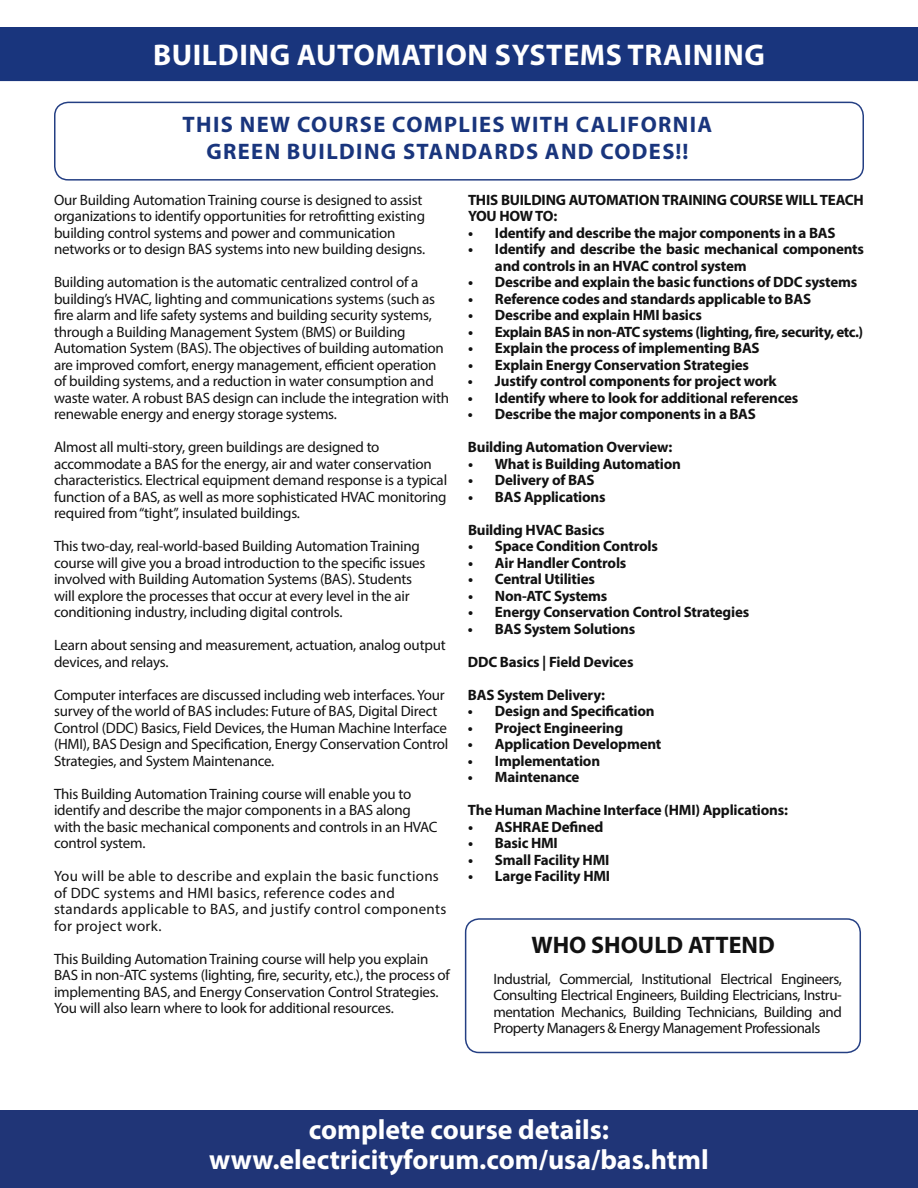
<style>
.page{position:relative;width:918px;height:1188px;background:#fff}
.page>*{position:absolute;margin:0;border:0;box-sizing:border-box;transform-origin:0 0}
.t1{font:700 30px "Myriad Pro";letter-spacing:.02em;color:#fff}
.t2{font:700 27.9px/29.7px "Myriad Pro";color:#fff;text-align:center}
.t3{font:700 24px "Myriad Pro";color:#121212}
.t4{font:700 22.5px "Myriad Pro";letter-spacing:.06em;color:#19357d}
.t5{font:15px/16.5px "Myriad Pro";letter-spacing:-.015em;color:#121212}
.t6{font:700 15px/16.5px "Myriad Pro";letter-spacing:-.015em;color:#121212}
.t7{font:15px/16.5px "Myriad Pro";letter-spacing:.02em;color:#121212}
</style>
<div class="page">
<div style="left:0;top:27px;width:918px;height:54px;background:#19357d"></div>
<div style="left:54px;top:102px;width:810px;height:79px;border:2px solid #19357d;border-radius:14px"></div>
<div style="left:465px;top:918px;width:396px;height:135px;border:2px solid #19357d;border-radius:14px"></div>
<div style="left:0;top:1110px;width:918px;height:78px;background:#203577"></div>
<h1 class="t1" style="left:153px;top:36px;width:613px">building automation systems training</h1>
<h3 class="t4" style="left:183px;top:110px;width:131px">THIS NEW COUR</h3>
<h3 class="t4" style="left:360px;top:110px;width:50px">SE COM</h3>
<h3 class="t4" style="left:444px;top:110px;width:211px">PLIES WITH CALI FORNI</h3>
<h3 class="t4" style="left:698px;top:110px;width:16px">A</h3>
<h3 class="t4" style="left:207px;top:137px;width:16px">GREEN</h3>
<h3 class="t4" style="left:287px;top:137px;width:30px">BUILDING</h3>
<h3 class="t4" style="left:403px;top:137px;width:214px">STANDARDS AND CODE</h3>
<h3 class="t4" style="left:662px;top:137px;width:28px">S!!</h3>
<p class="t5" style="left:54px;top:191px;width:373px">Our Building Automation Training course is designed to assist organizations to identify opportunities for retrofitting existing building control systems and power and communication networks or to design BAS systems into new building designs.</p>
<p class="t5" style="left:54px;top:274px;width:397px">Building automation is the automatic centralized control of a building’s HVAC, lighting and communications systems (such as fire alarm and life safety systems and building security systems, through a Building Management System (BMS) or Building Automation System (BAS). The objectives of building automation are improved comfort, energy management, efficient operation of building systems, and a reduction in water consumption and waste water. A robust BAS design can include the integration with renewable energy and energy storage systems.</p>
<p class="t5" style="left:54px;top:439px;width:395px">Almost all multi-story, green buildings are designed to accommodate a BAS for the energy, air and water conservation characteristics. Electrical equipment demand response is a typical function of a BAS, as well as more sophisticated HVAC monitoring required from “tight”, insulated buildings.</p>
<p class="t5" style="left:54px;top:538px;width:373px">This two-day, real-world-based Building Automation Training course will give you a broad introduction to the specific issues involved with Building Automation Systems (BAS). Students will explore the processes that occur at every level in the air conditioning industry, including digital controls.</p>
<p class="t5" style="left:54px;top:637px;width:393px">Learn about sensing and measurement, actuation, analog output devices, and relays.</p>
<p class="t5" style="left:54px;top:686px;width:396px">Computer interfaces are discussed including web interfaces. Your survey of the world of BAS includes: Future of BAS, Digital Direct Control (DDC) Basics, Field Devices, the Human Machine Interface (HMI), BAS Design and Specification, Energy Conservation Control Strategies, and System Maintenance.</p>
<p class="t5" style="left:54px;top:785px;width:385px">This Building Automation Training course will enable you to identify and describe the major components in a BAS along with the basic mechanical components and controls in an HVAC control system.</p>
<p class="t7" style="left:54px;top:868px;width:394px">You will be able to describe and explain the basic functions of DDC systems and HMI basics, reference codes and standards applicable to BAS, and justify control components for project work.</p>
<p class="t5" style="left:54px;top:950px;width:398px">This Building Automation Training course will help you explain BAS in non-ATC systems (lighting, fire, security, etc.), the process of implementing BAS, and Energy Conservation Control Strategies.<br>You will also learn where to look for additional resources.</p>
<p class="t6" style="left:468px;top:191px;width:51px">THIS BUILDING</p>
<p class="t6" style="left:569px;top:191px;width:20px">AUTOM</p>
<p class="t6" style="left:618px;top:191px;width:18px">ATION</p>
<p class="t6" style="left:662px;top:191px;width:35px">TRAINING</p>
<p class="t6" style="left:730px;top:191px;width:11px">COUR</p>
<p class="t6" style="left:767px;top:191px;width:98px">SE WILL TEACH</p>
<p class="t6" style="left:468px;top:207px;width:11px">YOU</p>
<p class="t6" style="left:499px;top:207px;width:59px">HOW TO:</p>
<p class="t6" style="left:468px;top:224px;width:369px">• Identify and describe the major components in a BAS</p>
<p class="t6" style="left:495px;top:240px;width:370px;text-indent:-27px">• Identify and describe the basic mechanical components and controls in an HVAC control system</p>
<p class="t6" style="left:468px;top:273px;width:316px">• Describe and explain the basic functions of DDC</p>
<p class="t6" style="left:805px;top:273px;width:54px">systems</p>
<p class="t6" style="left:468px;top:290px;width:345px">• Reference codes and standards applicable to BAS</p>
<p class="t6" style="left:468px;top:306px;width:235px">• Describe and explain HMI basics</p>
<p class="t6" style="left:468px;top:323px;width:397px">• Explain BAS in non-ATC systems (lighting, fire, security, etc.)</p>
<p class="t6" style="left:468px;top:339px;width:293px">• Explain the process of implementing BAS</p>
<p class="t6" style="left:468px;top:356px;width:283px">• Explain Energy Conservation Strategies</p>
<p class="t6" style="left:468px;top:372px;width:310px">• Justify control components for project work</p>
<p class="t6" style="left:468px;top:389px;width:332px">• Identify where to look for additional references</p>
<p class="t6" style="left:468px;top:405px;width:289px">• Describe the major components in a BAS</p>
<p class="t6" style="left:468px;top:438px;width:206px">Building Automation Overview:</p>
<p class="t6" style="left:468px;top:455px;width:215px">• What is Building Automation</p>
<p class="t6" style="left:468px;top:471px;width:128px">• Delivery of BAS</p>
<p class="t6" style="left:468px;top:488px;width:139px">• BAS Applications</p>
<p class="t6" style="left:468px;top:521px;width:138px">Building HVAC Basics</p>
<p class="t6" style="left:468px;top:537px;width:191px">• Space Condition Controls</p>
<p class="t6" style="left:468px;top:554px;width:160px">• Air Handler Controls</p>
<p class="t6" style="left:468px;top:570px;width:128px">• Central Utilities</p>
<p class="t6" style="left:468px;top:587px;width:141px">• Non-ATC Systems</p>
<p class="t6" style="left:468px;top:603px;width:283px">• Energy Conservation Control Strategies</p>
<p class="t6" style="left:468px;top:620px;width:169px">• BAS System Solutions</p>
<p class="t6" style="left:468px;top:653px;width:11px">DDC</p>
<p class="t6" style="left:500px;top:653px;width:135px">Basics | Field Devices</p>
<p class="t6" style="left:468px;top:686px;width:138px">BAS System Delivery:</p>
<p class="t6" style="left:468px;top:702px;width:188px">• Design and Specification</p>
<p class="t6" style="left:468px;top:719px;width:157px">• Project Engineering</p>
<p class="t6" style="left:468px;top:735px;width:195px">• Application Development</p>
<p class="t6" style="left:468px;top:752px;width:134px">• Implementation</p>
<p class="t6" style="left:468px;top:768px;width:113px">• Maintenance</p>
<p class="t6" style="left:468px;top:801px;width:322px">The Human Machine Interface (HMI) Applications:</p>
<p class="t6" style="left:468px;top:818px;width:137px">• ASHRAE Defined</p>
<p class="t6" style="left:468px;top:834px;width:82px">• Basic HMI</p>
<p class="t6" style="left:468px;top:851px;width:134px">• Small Facility HMI</p>
<p class="t6" style="left:468px;top:867px;width:134px">• Large Facility HMI</p>
<h3 class="t3" style="left:531px;top:930px;width:106px">WHO SHOULD</h3>
<h3 class="t3" style="left:688px;top:930px;width:30px">ATTEND</h3>
<p class="t5" style="left:493px;top:970px;width:350px;text-align:justify">Industrial, Commercial, Institutional Electrical Engineers, Consulting Electrical Engineers, Building Electricians, Instru&shy;mentation Mechanics, Building Technicians, Building and Property Managers &amp; Energy Management Professionals</p>
<h2 class="t2" style="left:209px;top:1114px;width:501px">complete course details: www.electricityforum.com/usa/bas.html</h2>
</div>
